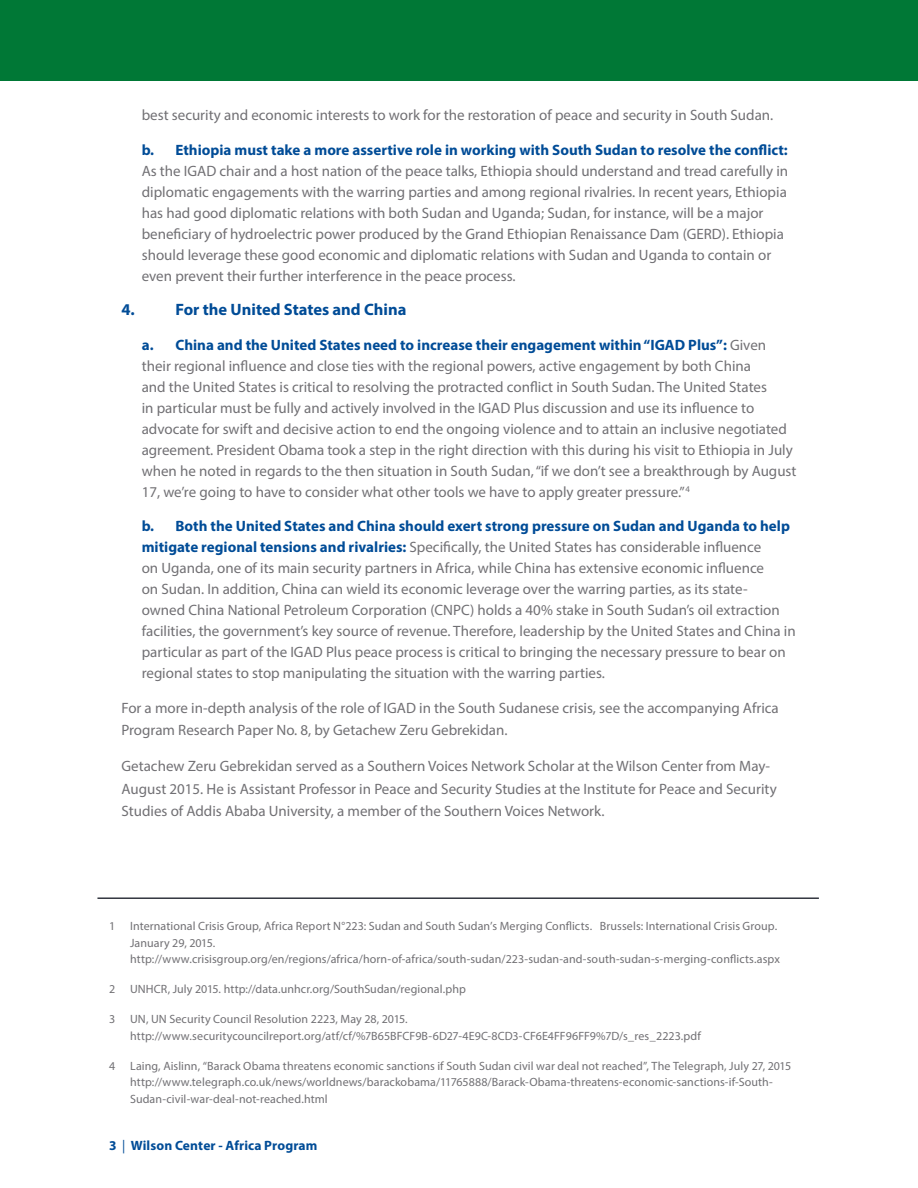
<style>
.page{position:relative;width:918px;height:1188px;background:#fff}
.page>*{position:absolute;margin:0;border:0;box-sizing:border-box;transform-origin:0 0}
.body_grey{font:700 16.5px "Myriad Pro";color:#004c97}
.body_grey-2{font:15px/21px "Myriad Pro";color:#717074}
.body{font:15px/22.5px "Myriad Pro";color:#717074}
.t1{font:700 13.5px "Myriad Pro";letter-spacing:.01em;color:#004c97}
.footnote{font:12px/16.5px "Myriad Pro";letter-spacing:.005em;color:#717074}
.s1{font-weight:700;color:#004c97}
.s2{font-weight:400}
</style>
<div class="page">
<div style="left:0;top:0;width:918px;height:80px;background:#007836"></div>
<hr style="left:97px;top:897px;width:722px;height:2px;background:#323640">
<p class="body_grey-2" style="left:142px;top:105px;width:633px">best security and economic interests to work for the restoration of peace and security in South Sudan.</p>
<p class="body_grey-2" style="left:142px;top:139px;width:648px"><span class="s1">b. Ethiopia must take a more assertive role in working with South Sudan to resolve the conflict:<br></span>As the IGAD chair and a host nation of the peace talks, Ethiopia should understand and tread carefully in diplomatic engagements with the warring parties and among regional rivalries. In recent years, Ethiopia has had good diplomatic relations with both Sudan and Uganda; Sudan, for instance, will be a major beneficiary of hydroelectric power produced by the Grand Ethiopian Renaissance Dam (GERD). Ethiopia should leverage these good economic and diplomatic relations with Sudan and Uganda to contain or even prevent their further interference in the peace process.</p>
<p class="body_grey" style="left:122px;top:299px;width:15px">4.</p>
<p class="body_grey" style="left:176px;top:299px;width:232px">For the United States and China</p>
<p class="body_grey-2" style="left:142px;top:334px;width:656px"><span class="s1">a. China and the United States need to increase their engagement within “IGAD Plus”:</span> Given their regional influence and close ties with the regional powers, active engagement by both China<br>and the United States is critical to resolving the protracted conflict in South Sudan. The United States<br>in particular must be fully and actively involved in the IGAD Plus discussion and use its influence to advocate for swift and decisive action to end the ongoing violence and to attain an inclusive negotiated agreement. President Obama took a step in the right direction with this during his visit to Ethiopia in July when he noted in regards to the then situation in South Sudan, “if we don’t see a breakthrough by August 17, we’re going to have to consider what other tools we have to apply greater pressure.” <sup>4</sup></p>
<p class="body_grey-2" style="left:142px;top:516px;width:656px"><span class="s1">b. Both the United States and China should exert strong pressure on Sudan and Uganda to help mitigate regional tensions and rivalries:</span> Specifically, the United States has considerable influence<br>on Uganda, one of its main security partners in Africa, while China has extensive economic influence<br>on Sudan. In addition, China can wield its economic leverage over the warring parties, as its state-<br>owned China National Petroleum Corporation (CNPC) holds a 40% stake in South Sudan’s oil extraction facilities, the government’s key source of revenue. Therefore, leadership by the United States and China in particular as part of the IGAD Plus peace process is critical to bringing the necessary pressure to bear on regional states to stop manipulating the situation with the warring parties.</p>
<p class="body_grey-2" style="left:122px;top:696px;width:659px;line-height:22.5px">For a more in-depth analysis of the role of IGAD in the South Sudanese crisis, see the accompanying Africa<br>Program Research Paper No. 8, by Getachew Zeru Gebrekidan.</p>
<p class="body" style="left:122px;top:755px;width:657px">Getachew Zeru Gebrekidan served as a Southern Voices Network Scholar at the Wilson Center from May-<br>August 2015. He is Assistant Professor in Peace and Security Studies at the Institute for Peace and Security<br>Studies of Addis Ababa University, a member of the Southern Voices Network.</p>
<p class="footnote" style="left:130px;top:918px;width:651px;text-indent:-21px">1 International Crisis Group, Africa Report N°223: Sudan and South Sudan’s Merging Conflicts. Brussels: International Crisis Group.<br>January 29, 2015. http://www.crisisgroup.org/en/regions/africa/horn-of-africa/south-sudan/223-sudan-and-south-sudan-s-merging-conflicts.aspx</p>
<p class="footnote" style="left:109px;top:981px;width:358px">2 UNHCR, July 2015. http://data.unhcr.org/SouthSudan/regional.php</p>
<p class="footnote" style="left:130px;top:1011px;width:572px;text-indent:-21px">3 UN, UN Security Council Resolution 2223, May 28, 2015. http://www.securitycouncilreport.org/atf/cf/%7B65BFCF9B-6D27-4E9C-8CD3-CF6E4FF96FF9%7D/s_res_2223.pdf</p>
<p class="footnote" style="left:130px;top:1057px;width:663px;text-indent:-21px">4 Laing, Aislinn, “Barack Obama threatens economic sanctions if South Sudan civil war deal not reached”, The Telegraph, July 27, 2015 http://www.telegraph.co.uk/news/worldnews/barackobama/11765888/Barack-Obama-threatens-economic-sanctions-if-South-<br>Sudan-civil-war-deal-not-reached.html</p>
<p class="t1" style="left:109px;top:1136px;width:210px">3 <span class="s2">|</span> Wilson Center - Africa Program</p>
</div>
